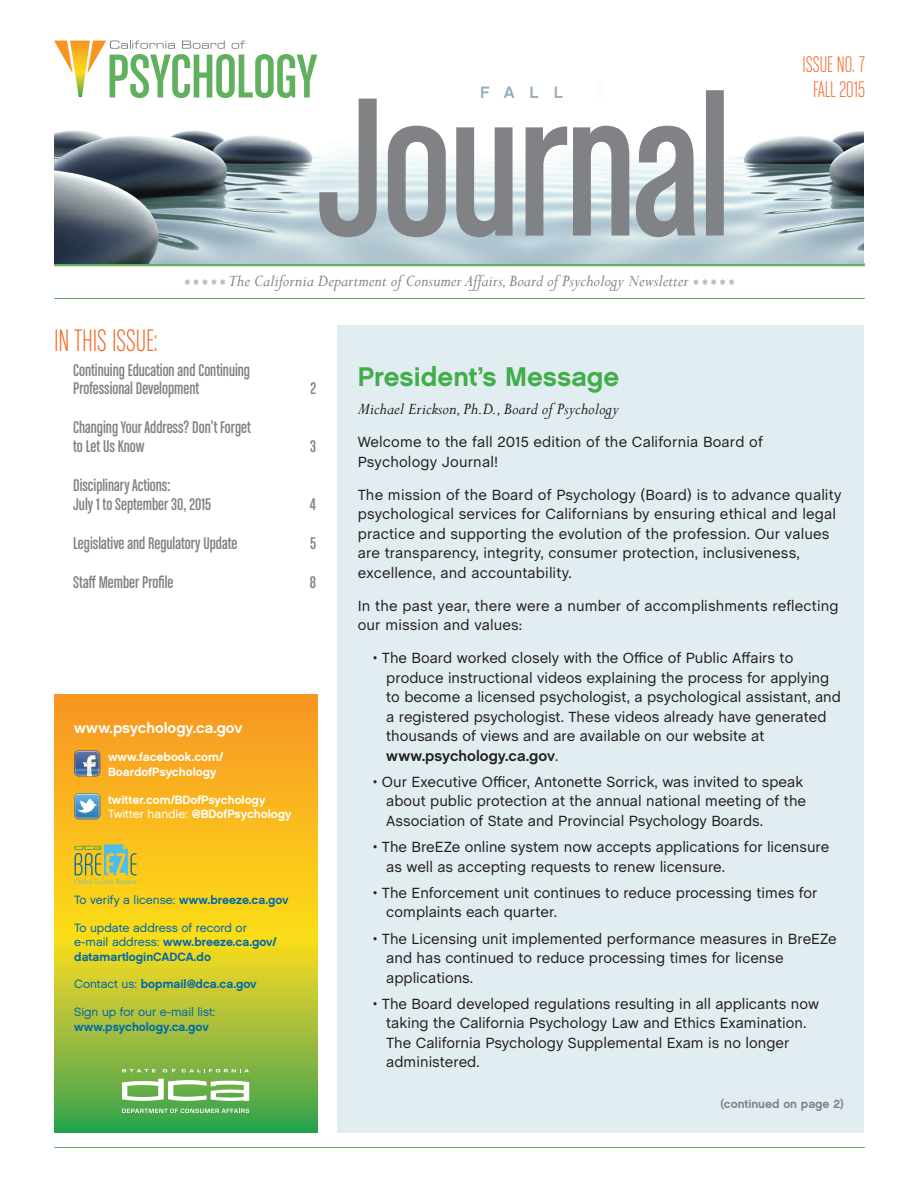
<style>
.page{position:relative;width:918px;height:1188px;background:#fff}
.page>*{position:absolute;margin:0;border:0;box-sizing:border-box;transform-origin:0 0}
.t1{font:33px "Chalet Comprime Milan Sixty";color:#f36624}
.t2{font:27px "Chalet New York Nineteen Sixty";color:#40ae49}
.t3{font:24px "Chalet Comprime Milan Sixty";color:#f36624}
.t4{font:18px/18.8px "Chalet Comprime Cologne Sixty";color:#818285}
.t5{font:italic 18px "Perpetua";color:#818285}
.t6{font:italic 18px "Perpetua";color:#231f20}
.t7{font:16.5px "Chalet New York Nineteen Sixty";color:#99b1bc}
.t8{font:15px/19.5px "Chalet";color:#231f20}
.t9{font:15px "Chalet New York Nineteen Sixty";color:#fff}
.t10{font:12px/14.4px "Chalet New York Nineteen Sixty";color:#0068a9}
.t11{font:12px/14.4px "Chalet New York Nineteen Sixty";color:#fff}
.t12{font:12px "Chalet London Nineteen Sixty";color:#0068a9}
.t13{font:12px "Chalet New York Nineteen Sixty";color:#818285}
.s1{font-family:"Chalet London Nineteen Sixty"}
.s2{font-family:"Chalet New York Nineteen Sixty"}
.s3{font-weight:700}
</style>
<div class="page">
<hr style="left:54px;top:263px;width:811px;height:3px;background:#60b05e">
<hr style="left:54px;top:298px;width:811px;height:1px;background:#60b05e">
<hr style="left:54px;top:1147px;width:811px;height:1px;background:#60b05e">
<div style="left:338px;top:326px;width:526px;height:807px;background:#e2edf2"></div>
<svg style="left:54px;top:694px;width:263px;height:439px;background:#d1bb29"></svg>
<svg style="left:74px;top:793px;width:26px;height:26px"></svg>
<svg style="left:74px;top:750px;width:26px;height:27px"></svg>
<img style="left:75px;top:751px;width:24px;height:5px">
<svg style="left:75px;top:844px;width:62px;height:41px;background:#b9bc56"></svg>
<svg style="left:122px;top:1109px;width:127px;height:4px"></svg>
<svg style="left:122px;top:1069px;width:34px;height:3px"></svg>
<svg style="left:163px;top:1069px;width:12px;height:3px"></svg>
<svg style="left:182px;top:1069px;width:67px;height:3px"></svg>
<svg style="left:122px;top:1079px;width:127px;height:22px"></svg>
<img style="left:54px;top:54px;width:810px;height:209px">
<svg style="left:319px;top:90px;width:405px;height:147px"></svg>
<svg style="left:54px;top:40px;width:263px;height:58px"></svg>
<h3 class="t3" style="left:803px;top:51px;width:64px">ISSUE NO. 7</h3>
<p class="t7" style="left:480px;top:82px;width:84px">FALL</p>
<h3 class="t3" style="left:813px;top:77px;width:53px">FALL 2015</h3>
<p class="t5" style="left:184px;top:269px;width:552px"><sub>*</sub> <sub>*</sub> <sub>*</sub> <sub>*</sub> <sub>*</sub> The California Department of Consumer Affairs, Board of Psychology Newsletter <sub>*</sub> <sub>*</sub> <sub>*</sub> <sub>*</sub> <sub>*</sub></p>
<h1 class="t1" style="left:54px;top:322px;width:105px">IN THIS ISSUE:</h1>
<p class="t4" style="left:73px;top:360px;width:178px">Continuing Education and Continuing<br>Professional Development</p>
<p class="t4" style="left:73px;top:418px;width:179px">Changing Your Address? Don’t Forget to Let Us Know</p>
<p class="t4" style="left:73px;top:476px;width:139px">Disciplinary Actions:<br>July 1 to September 30, 2015</p>
<p class="t4" style="left:310px;top:379px;width:7px">2</p>
<p class="t4" style="left:310px;top:437px;width:7px">3</p>
<p class="t4" style="left:310px;top:494px;width:8px">4</p>
<p class="t4" style="left:73px;top:533px;width:166px">Legislative and Regulatory Update</p>
<p class="t4" style="left:310px;top:533px;width:8px">5</p>
<p class="t4" style="left:73px;top:572px;width:102px">Staff Member Profile</p>
<p class="t4" style="left:310px;top:572px;width:8px">8</p>
<p class="t9" style="left:74px;top:719px;width:170px">www.psychology.ca.gov</p>
<p class="t11" style="left:108px;top:750px;width:117px">www.facebook.com/<br>BoardofPsychology</p>
<p class="t11" style="left:108px;top:792px;width:185px">twitter.com/BDofPsychology<br><span class="s1">Twitter handle:</span> @BDofPsychology</p>
<p class="t12" style="left:74px;top:892px;width:216px">To verify a license: <span class="s2">www.breeze.ca.gov</span></p>
<p class="t12" style="left:74px;top:920px;width:174px">To update address of record or</p>
<p class="t10" style="left:74px;top:935px;width:204px"><span class="s1">e-mail address:</span> www.breeze.ca.gov/ datamartloginCADCA.do</p>
<p class="t10" style="left:74px;top:977px;width:184px"><span class="s1">Contact us:</span> bopmail@dca.ca.gov</p>
<p class="t12" style="left:74px;top:1005px;width:143px">Sign up for our e-mail list:</p>
<p class="t10" style="left:74px;top:1019px;width:136px">www.psychology.ca.gov</p>
<h2 class="t2" style="left:358px;top:360px;width:263px">President’s Message</h2>
<p class="t6" style="left:358px;top:398px;width:263px">Michael Erickson, Ph.D., Board of Psychology</p>
<p class="t8" style="left:358px;top:432px;width:407px">Welcome to the fall 2015 edition of the California Board of<br>Psychology Journal!</p>
<p class="t8" style="left:358px;top:485px;width:485px">The mission of the Board of Psychology (Board) is to advance quality psychological services for Californians by ensuring ethical and legal practice and supporting the evolution of the profession. Our values are transparency, integrity, consumer protection, inclusiveness, excellence, and accountability.</p>
<p class="t8" style="left:358px;top:596px;width:482px">In the past year, there were a number of accomplishments reflecting our mission and values:</p>
<p class="t8" style="left:386px;top:648px;width:456px;text-indent:-14px">• The Board worked closely with the Office of Public Affairs to produce instructional videos explaining the process for applying to become a licensed psychologist, a psychological assistant, and a registered psychologist. These videos already have generated thousands of views and are available on our website at <span class="s3">www.psychology.ca.gov</span>.</p>
<p class="t8" style="left:386px;top:772px;width:421px;text-indent:-14px">• Our Executive Officer, Antonette Sorrick, was invited to speak about public protection at the annual national meeting of the<br>Association of State and Provincial Psychology Boards.</p>
<p class="t8" style="left:386px;top:837px;width:445px;text-indent:-14px">• The BreEZe online system now accepts applications for licensure as well as accepting requests to renew licensure.</p>
<p class="t8" style="left:386px;top:883px;width:433px;text-indent:-14px">• The Enforcement unit continues to reduce processing times for complaints each quarter.</p>
<p class="t8" style="left:386px;top:929px;width:452px;text-indent:-14px">• The Licensing unit implemented performance measures in BreEZe and has continued to reduce processing times for license applications.</p>
<p class="t8" style="left:386px;top:994px;width:434px;text-indent:-14px">• The Board developed regulations resulting in all applicants now taking the California Psychology Law and Ethics Examination.<br>The California Psychology Supplemental Exam is no longer administered.</p>
<p class="t13" style="left:721px;top:1097px;width:125px">(continued on page 2)</p>
</div>
